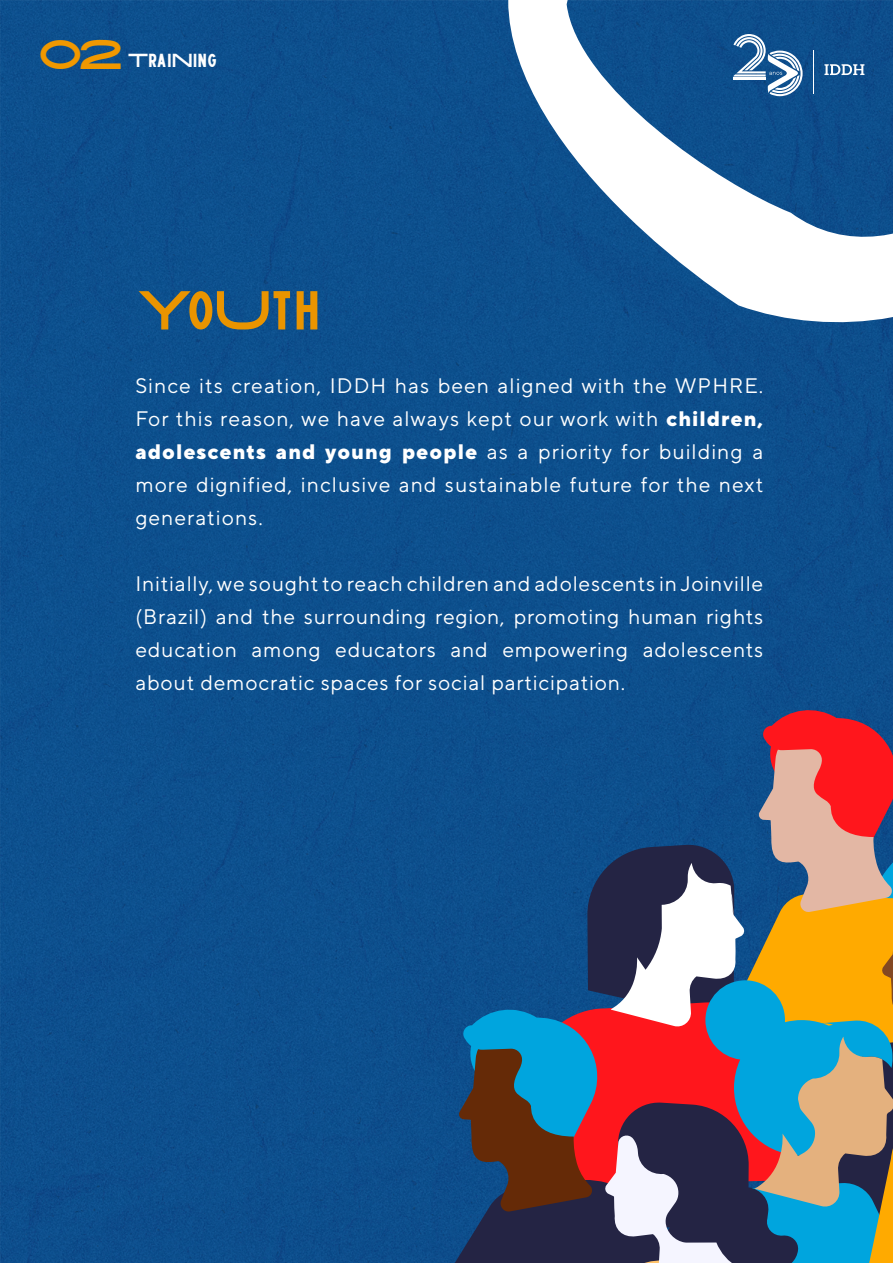
<style>
.page{position:relative;width:893px;height:1263px;background:#0d4f8d}
.page>*{position:absolute;margin:0;border:0;box-sizing:border-box;transform-origin:0 0}
.t1{font:54.75px "High Cruiser";letter-spacing:-.015em;color:#e99400}
.t2{font:21px/33px "TT Norms Pro";letter-spacing:.04em;color:#fff;text-align:justify}
.t3{font:18.9px "High Cruiser";color:#fff}
.s1{font-size:41.55px;color:#f09800}
.s2{font-weight:800}
</style>
<div class="page">
<svg style="left:428px;top:0;width:465px;height:339px;fill:#0e508e"></svg>
<svg style="left:824px;top:64px;width:40px;height:11px"></svg>
<hr style="left:813px;top:51px;width:1px;height:43px;background:#fff">
<svg style="left:733px;top:34px;width:70px;height:62px"></svg>
<svg style="left:399px;top:705px;width:494px;height:558px;background:#55627a"></svg>
<p class="t3" style="left:38px;top:49px;width:180px"><span class="s1">02</span> TRAINING</p>
<h1 class="t1" style="left:135px;top:277px;width:187px">YOUTH</h1>
<p class="t2" style="left:135px;top:369px;width:629px">Since its creation, IDDH has been aligned with the WPHRE.<br>For this reason, we have always kept our work with <span class="s2">children, adolescents and young people</span> as a priority for building a more dignified, inclusive and sustainable future for the next generations.</p>
<p class="t2" style="left:135px;top:567px;width:629px">Initially, we sought to reach children and adolescents in Joinville (Brazil) and the surrounding region, promoting human rights education among educators and empowering adolescents about democratic spaces for social participation.</p>
</div>
